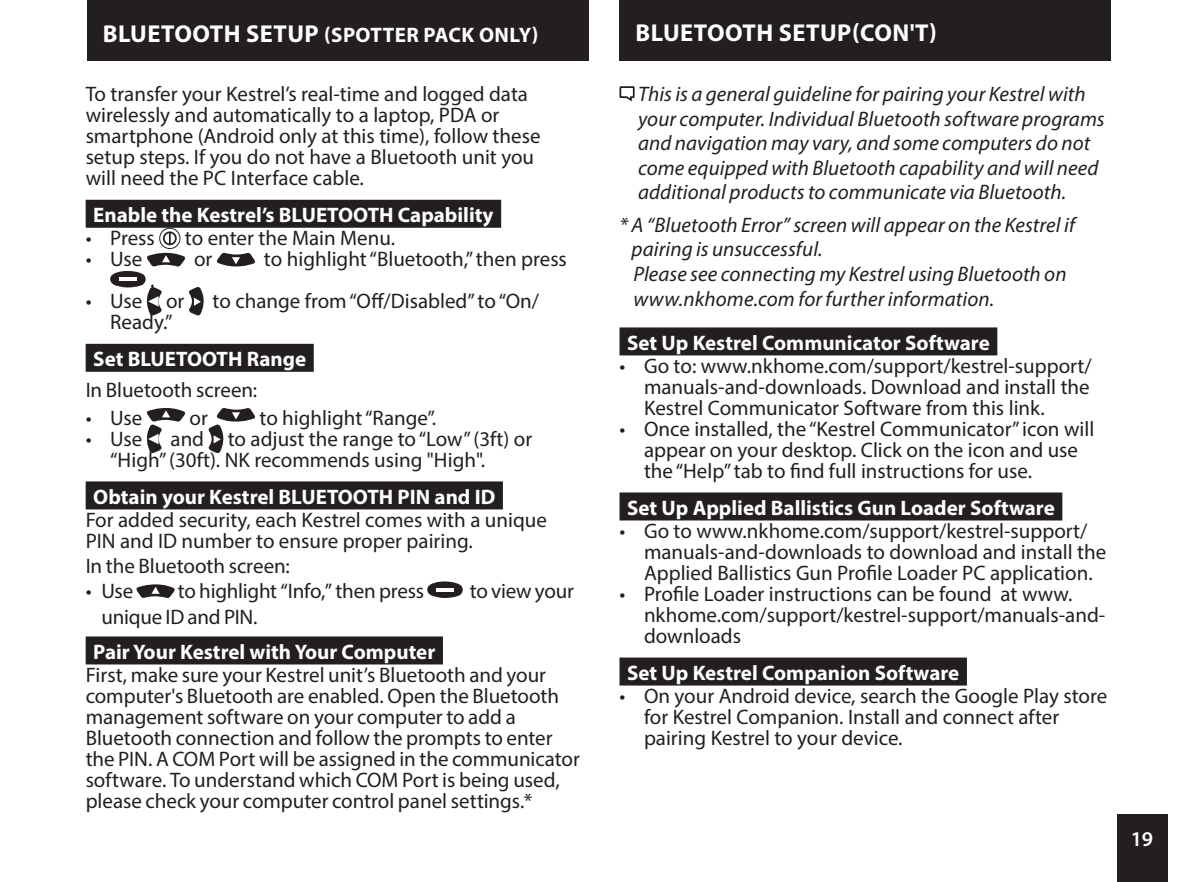
<style>
.page{position:relative;width:1197px;height:882px;background:#fff}
.page>*{position:absolute;margin:0;border:0;box-sizing:border-box;transform-origin:0 0}
.t1{font:700 24.5px "Myriad Pro";letter-spacing:.02em;color:#fff}
.t2{font:21px/21px "Myriad Pro";color:#231f20}
.t3{font:italic 21px/24.5px "Myriad Pro";letter-spacing:.005em;color:#231f20}
.t4{font:700 21px "Myriad Pro";color:#fff}
.t5{font:700 21px "Myriad Pro";letter-spacing:.02em;color:#fff}
.t6{font:600 21px "Myriad Pro";color:#fff}
.s1{font-size:24.5px}
</style>
<div class="page">
<div style="left:1117px;top:814px;width:50px;height:68px;background:#231f20"></div>
<div style="left:86px;top:200px;width:415px;height:28px;background:#231f20"></div>
<div style="left:86px;top:344px;width:228px;height:28px;background:#231f20"></div>
<div style="left:86px;top:481px;width:417px;height:28px;background:#231f20"></div>
<div style="left:86px;top:636px;width:357px;height:28px;background:#231f20"></div>
<div style="left:163px;top:231px;width:14px;height:14px;border:2px solid #231f20;border-radius:50%"></div>
<svg style="left:169px;top:233px;width:2px;height:11px"></svg>
<div style="left:159px;top:228px;width:21px;height:21px;border:1px solid #231f20;border-radius:50%"></div>
<svg style="left:217px;top:252px;width:38px;height:15px"></svg>
<svg style="left:110px;top:252px;width:94px;height:64px"></svg>
<svg style="left:146px;top:408px;width:40px;height:46px"></svg>
<svg style="left:208px;top:408px;width:47px;height:46px"></svg>
<svg style="left:136px;top:584px;width:39px;height:14px"></svg>
<svg style="left:427px;top:581px;width:36px;height:17px"></svg>
<hr style="left:436px;top:588px;width:18px;height:3px;background:#fff">
<div style="left:87px;top:0;width:502px;height:60px;background:#231f20"></div>
<div style="left:620px;top:327px;width:377px;height:28px;background:#231f20"></div>
<div style="left:620px;top:493px;width:442px;height:28px;background:#231f20"></div>
<div style="left:620px;top:658px;width:347px;height:28px;background:#231f20"></div>
<svg style="left:619px;top:86px;width:16px;height:16px"></svg>
<div style="left:620px;top:0;width:491px;height:60px;background:#231f20"></div>
<p class="t5" style="left:103px;top:21px;width:437px"><span class="s1">BLUETOOTH SETUP</span> (SPOTTER PACK ONLY)</p>
<p class="t2" style="left:86px;top:84px;width:456px">To transfer your Kestrel’s real-time and logged data wirelessly and automatically to a laptop, PDA or smartphone (Android only at this time), follow these setup steps. If you do not have a Bluetooth unit you will need the PC Interface cable.</p>
<p class="t4" style="left:93px;top:201px;width:402px">Enable the Kestrel’s BLUETOOTH Capability</p>
<p class="t2" style="left:86px;top:228px;width:71px">• Press</p>
<p class="t2" style="left:185px;top:228px;width:212px">to enter the Main Menu.</p>
<p class="t2" style="left:86px;top:249px;width:58px">• Use</p>
<p class="t2" style="left:194px;top:249px;width:20px">or</p>
<p class="t2" style="left:264px;top:249px;width:305px">to highlight “Bluetooth,” then press</p>
<p class="t2" style="left:150px;top:270px;width:6px">.</p>
<p class="t2" style="left:86px;top:291px;width:100px">• Use or</p>
<p class="t2" style="left:213px;top:291px;width:328px">to change from “Off/Disabled” to “On/</p>
<p class="t2" style="left:110px;top:312px;width:64px">Ready.”</p>
<p class="t4" style="left:93px;top:345px;width:214px">Set BLUETOOTH Range</p>
<p class="t2" style="left:86px;top:379px;width:173px">In Bluetooth screen:</p>
<p class="t2" style="left:86px;top:407px;width:58px">• Use</p>
<p class="t2" style="left:190px;top:407px;width:20px">or</p>
<p class="t2" style="left:260px;top:407px;width:178px">to highlight “Range”.</p>
<p class="t2" style="left:86px;top:428px;width:58px">• Use</p>
<p class="t2" style="left:110px;top:428px;width:424px;text-indent:60px">and to adjust the range to “Low” (3ft) or “High” (30ft). NK recommends using "High".</p>
<p class="t4" style="left:93px;top:483px;width:404px">Obtain your Kestrel BLUETOOTH PIN and ID</p>
<p class="t2" style="left:86px;top:509px;width:463px">For added security, each Kestrel comes with a unique<br>PIN and ID number to ensure proper pairing.</p>
<p class="t2" style="left:86px;top:555px;width:206px">In the Bluetooth screen:</p>
<p class="t2" style="left:86px;top:580px;width:49px">• Use</p>
<p class="t2" style="left:178px;top:580px;width:248px">to highlight “Info,” then press</p>
<p class="t2" style="left:470px;top:580px;width:106px">to view your</p>
<p class="t2" style="left:101px;top:606px;width:158px">unique ID and PIN.</p>
<p class="t4" style="left:93px;top:638px;width:344px">Pair Your Kestrel with Your Computer</p>
<p class="t2" style="left:86px;top:664px;width:496px">First, make sure your Kestrel unit’s Bluetooth and your computer's Bluetooth are enabled. Open the Bluetooth management software on your computer to add a Bluetooth connection and follow the prompts to enter the PIN. A COM Port will be assigned in the communicator software. To understand which COM Port is being used, please check your computer control panel settings.*</p>
<p class="t1" style="left:635px;top:17px;width:303px">BLUETOOTH SETUP(CON'T)</p>
<p class="t3" style="left:638px;top:82px;width:468px">This is a general guideline for pairing your Kestrel with your computer. Individual Bluetooth software programs and navigation may vary, and some computers do not come equipped with Bluetooth capability and will need additional products to communicate via Bluetooth.</p>
<p class="t3" style="left:632px;top:212px;width:445px;text-indent:-12px">* A “Bluetooth Error” screen will appear on the Kestrel if pairing is unsuccessful.<br>Please see connecting my Kestrel using Bluetooth on www.nkhome.com for further information.</p>
<p class="t4" style="left:627px;top:329px;width:364px">Set Up Kestrel Communicator Software</p>
<p class="t2" style="left:644px;top:355px;width:449px;text-align:justify;text-indent:-25px">• Go to: www.nkhome.com/support/kestrel-support/ manuals-and-downloads. Download and install the Kestrel Communicator Software from this link.</p>
<p class="t2" style="left:644px;top:418px;width:452px;text-indent:-25px">• Once installed, the “Kestrel Communicator” icon will appear on your desktop. Click on the icon and use the “Help” tab to find full instructions for use.</p>
<p class="t4" style="left:627px;top:494px;width:429px">Set Up Applied Ballistics Gun Loader Software</p>
<p class="t2" style="left:644px;top:520px;width:464px;text-indent:-25px">• Go to www.nkhome.com/support/kestrel-support/ manuals-and-downloads to download and install the<br>Applied Ballistics Gun Profile Loader PC application.</p>
<p class="t2" style="left:644px;top:583px;width:463px;text-indent:-25px">• Profile Loader instructions can be found at www. nkhome.com/support/kestrel-support/manuals-and&shy;downloads</p>
<p class="t4" style="left:627px;top:659px;width:334px">Set Up Kestrel Companion Software</p>
<p class="t2" style="left:644px;top:685px;width:465px;text-indent:-25px">• On your Android device, search the Google Play store for Kestrel Companion. Install and connect after pairing Kestrel to your device.</p>
<p class="t6" style="left:1131px;top:825px;width:24px">19</p>
</div>
